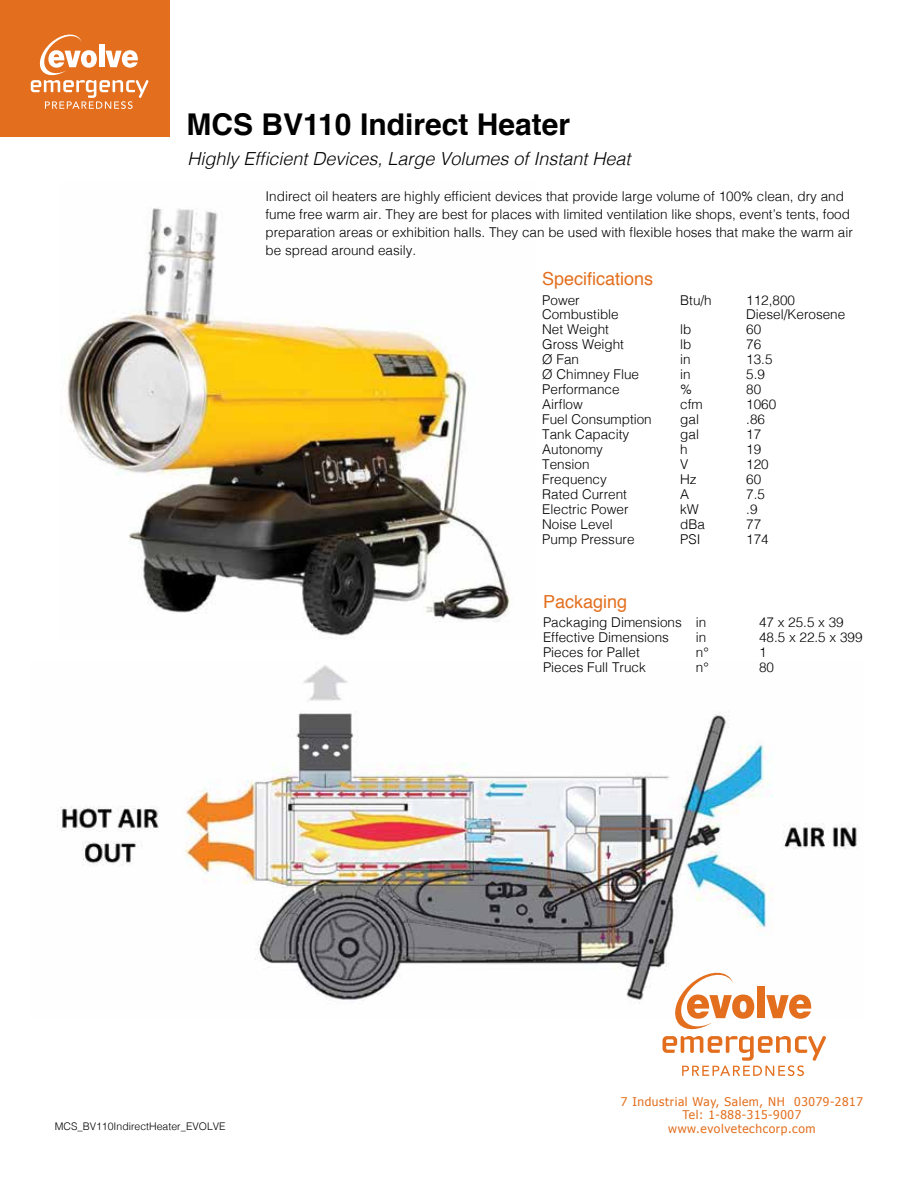
<style>
.page{position:relative;width:918px;height:1188px;background:#fff}
.page>*{position:absolute;margin:0;border:0;box-sizing:border-box;transform-origin:0 0}
.t1{font:700 30px "Helvetica";color:#000}
.t2{font:italic 300 18px "Helvetica";color:#000}
.t3{font:18px "Helvetica";color:#e36f1e}
.t4{font:300 13.5px/18px "Helvetica";color:#000}
.t5{font:12px/13.5px "Tahoma";letter-spacing:.05em;color:#e36f1e;text-align:center}
.t6{font:300 10.5px "Helvetica";color:#000}
</style>
<div class="page">
<img style="left:67px;top:208px;width:443px;height:431px">
<img style="left:60px;top:665px;width:797px;height:339px">
<svg style="left:663px;top:969px;width:163px;height:107px"></svg>
<div style="left:0;top:0;width:170px;height:136px;background:#e36f1e"></div>
<svg style="left:31px;top:34px;width:118px;height:75px"></svg>
<h1 class="t1" style="left:187px;top:100px;width:385px">MCS BV110 Indirect Heater</h1>
<h2 class="t2" style="left:188px;top:143px;width:445px">Highly Efficient Devices, Large Volumes of Instant Heat</h2>
<p class="t4" style="left:266px;top:186px;width:589px">Indirect oil heaters are highly efficient devices that provide large volume of 100% clean, dry and fume free warm air. They are best for places with limited ventilation like shops, eventʼs tents, food preparation areas or exhibition halls. They can be used with flexible hoses that make the warm air be spread around easily.</p>
<h2 class="t3" style="left:542px;top:265px;width:113px">Specifications</h2>
<p class="t4" style="left:542px;top:290px;width:39px">Power</p>
<p class="t4" style="left:680px;top:290px;width:33px">Btu/h</p>
<p class="t4" style="left:746px;top:290px;width:50px">112,800</p>
<p class="t4" style="left:542px;top:305px;width:78px">Combustible</p>
<p class="t4" style="left:746px;top:305px;width:101px">Diesel/Kerosene</p>
<p class="t4" style="left:542px;top:320px;width:68px">Net Weight</p>
<p class="t4" style="left:680px;top:320px;width:13px">lb</p>
<p class="t4" style="left:746px;top:320px;width:17px">60</p>
<p class="t4" style="left:542px;top:335px;width:83px">Gross Weight</p>
<p class="t4" style="left:680px;top:335px;width:13px">lb</p>
<p class="t4" style="left:746px;top:335px;width:17px">76</p>
<p class="t4" style="left:542px;top:350px;width:38px">Ø Fan</p>
<p class="t4" style="left:680px;top:350px;width:12px">in</p>
<p class="t4" style="left:746px;top:350px;width:28px">13.5</p>
<p class="t4" style="left:542px;top:365px;width:98px">Ø Chimney Flue</p>
<p class="t4" style="left:680px;top:365px;width:12px">in</p>
<p class="t4" style="left:746px;top:365px;width:20px">5.9</p>
<p class="t4" style="left:542px;top:380px;width:79px">Performance</p>
<p class="t4" style="left:680px;top:380px;width:14px">%</p>
<p class="t4" style="left:746px;top:380px;width:17px">80</p>
<p class="t4" style="left:542px;top:395px;width:42px">Airflow</p>
<p class="t4" style="left:680px;top:395px;width:24px">cfm</p>
<p class="t4" style="left:746px;top:395px;width:32px">1060</p>
<p class="t4" style="left:542px;top:410px;width:111px">Fuel Consumption</p>
<p class="t4" style="left:680px;top:410px;width:20px">gal</p>
<p class="t4" style="left:746px;top:410px;width:20px">.86</p>
<p class="t4" style="left:542px;top:425px;width:89px">Tank Capacity</p>
<p class="t4" style="left:680px;top:425px;width:20px">gal</p>
<p class="t4" style="left:746px;top:425px;width:17px">17</p>
<p class="t4" style="left:542px;top:440px;width:62px">Autonomy</p>
<p class="t4" style="left:680px;top:440px;width:9px">h</p>
<p class="t4" style="left:746px;top:440px;width:17px">19</p>
<p class="t4" style="left:542px;top:455px;width:49px">Tension</p>
<p class="t4" style="left:680px;top:455px;width:10px">V</p>
<p class="t4" style="left:746px;top:455px;width:24px">120</p>
<p class="t4" style="left:542px;top:470px;width:66px">Frequency</p>
<p class="t4" style="left:680px;top:470px;width:18px">Hz</p>
<p class="t4" style="left:746px;top:470px;width:17px">60</p>
<p class="t4" style="left:542px;top:485px;width:86px">Rated Current</p>
<p class="t4" style="left:680px;top:485px;width:11px">A</p>
<p class="t4" style="left:746px;top:485px;width:20px">7.5</p>
<p class="t4" style="left:542px;top:500px;width:88px">Electric Power</p>
<p class="t4" style="left:680px;top:500px;width:20px">kW</p>
<p class="t4" style="left:746px;top:500px;width:13px">.9</p>
<p class="t4" style="left:542px;top:515px;width:72px">Noise Level</p>
<p class="t4" style="left:680px;top:515px;width:26px">dBa</p>
<p class="t4" style="left:746px;top:515px;width:17px">77</p>
<p class="t4" style="left:542px;top:530px;width:94px">Pump Pressure</p>
<p class="t4" style="left:680px;top:530px;width:22px">PSI</p>
<p class="t4" style="left:746px;top:530px;width:24px">174</p>
<h2 class="t3" style="left:543px;top:587px;width:86px">Packaging</h2>
<p class="t4" style="left:543px;top:612px;width:165px">Packaging Dimensions in</p>
<p class="t4" style="left:759px;top:612px;width:86px">47 x 25.5 x 39</p>
<p class="t4" style="left:543px;top:627px;width:128px">Effective Dimensions</p>
<p class="t4" style="left:696px;top:627px;width:12px">in</p>
<p class="t4" style="left:759px;top:627px;width:105px">48.5 x 22.5 x 399</p>
<p class="t4" style="left:543px;top:642px;width:98px">Pieces for Pallet</p>
<p class="t4" style="left:696px;top:642px;width:14px">n°</p>
<p class="t4" style="left:759px;top:642px;width:9px">1</p>
<p class="t4" style="left:543px;top:657px;width:104px">Pieces Full Truck</p>
<p class="t4" style="left:696px;top:657px;width:14px">n°</p>
<p class="t4" style="left:759px;top:657px;width:17px">80</p>
<p class="t5" style="left:621px;top:1094px;width:244px">7 Industrial Way, Salem, NH 03079-2817<br>Tel: 1-888-315-9007</p>
<p class="t6" style="left:55px;top:1117px;width:172px">MCS_BV110IndirectHeater_EVOLVE</p>
<p class="t5" style="left:668px;top:1121px;width:149px">www.evolvetechcorp.com</p>
</div>
